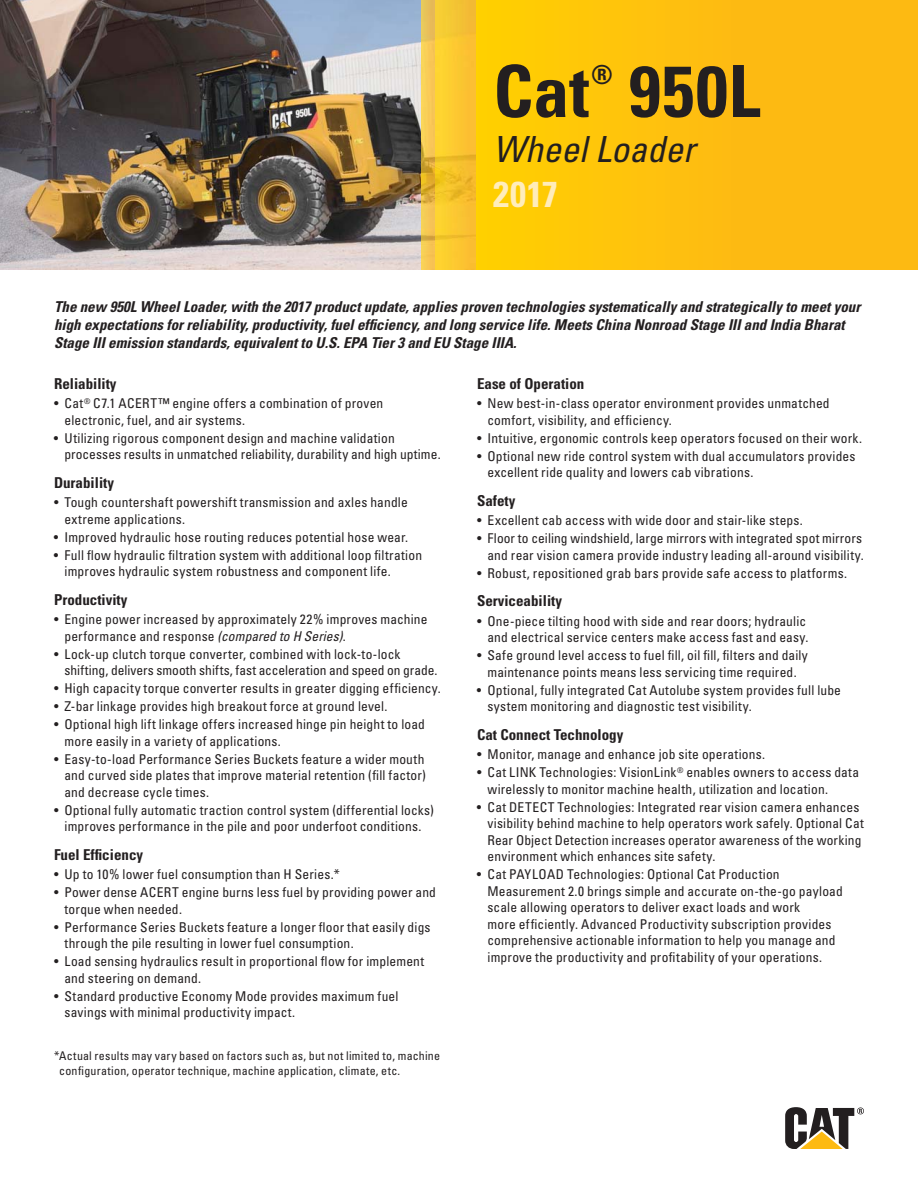
<style>
.page{position:relative;width:918px;height:1188px;background:#fff}
.page>*{position:absolute;margin:0;border:0;box-sizing:border-box;transform-origin:0 0}
.t1{font:700 condensed 72px "Univers LT Std";letter-spacing:.01em;color:#231f20}
.t2{font:italic condensed 36px/45px "Univers LT Std";color:#231f20}
.t3{font:700 condensed 26.25px "Univers LT Std";color:#231f20}
.t4{font:italic 700 condensed 15px/18px "Univers LT Std";color:#231f20}
.t5{font:700 condensed 15px "Univers LT Std";color:#231f20}
.t6{font:condensed 13.5px/16.5px "Univers LT Std";letter-spacing:.015em;color:#231f20}
.t7{font:condensed 12px/14.4px "Univers LT Std";letter-spacing:.02em;color:#231f20}
.s1{font-weight:700;font-style:normal;color:#ffedbc}
.s2{font-weight:700;font-style:normal;color:#ffecbb}
.s3{font-style:italic}
</style>
<div class="page">
<img style="left:0;top:0;width:435px;height:270px">
<svg style="left:475px;top:0;width:443px;height:270px;background:#fdc00d"></svg>
<svg style="left:435px;top:0;width:40px;height:270px;background:#f9c72f"></svg>
<div style="left:494px;top:182px;width:62px;height:25px;background:#ffcc03"></div>
<svg style="left:785px;top:1107px;width:79px;height:42px"></svg>
<p class="t1" style="left:493px;top:57px;width:98px">Cat</p>
<p class="t3" style="left:591px;top:62px;width:23px">®</p>
<p class="t1" style="left:629px;top:57px;width:133px">950L</p>
<p class="t2" style="left:493px;top:129px;width:203px">Wheel Loader<br><span class="s1">20</span><span class="s2">17</span></p>
<h5 class="t4" style="left:54px;top:299px;width:808px">The new 950L Wheel Loader, with the 2017 product update, applies proven technologies systematically and strategically to meet your high expectations for reliability, productivity, fuel efficiency, and long service life. Meets China Nonroad Stage III and India Bharat<br>Stage III emission standards, equivalent to U.S. EPA Tier 3 and EU Stage IIIA.</h5>
<h5 class="t5" style="left:54px;top:376px;width:64px">Reliability</h5>
<p class="t6" style="left:64px;top:396px;width:320px;text-indent:-10px">• Cat <sup>®</sup> C 7.1 ACER T ™ engine of fers a combination of proven electronic, fuel, and air systems.</p>
<p class="t6" style="left:64px;top:431px;width:378px;text-indent:-10px">• U tilizing rigorous component design and machine validation processes results in unmatched reliabilit y, durabilit y and high uptime.</p>
<h5 class="t5" style="left:54px;top:475px;width:61px">Durability</h5>
<p class="t6" style="left:64px;top:495px;width:345px;text-indent:-10px">• Tough countershaf t powershif t transmission and axles handle ex treme applications.</p>
<p class="t6" style="left:54px;top:530px;width:356px">• Improved hydraulic hose routing reduces potential hose wear.</p>
<p class="t6" style="left:64px;top:548px;width:359px;text-indent:-11px">• Full flow hydraulic filtration sys tem with additional loop filtration improves hydraulic system robustness and component life.</p>
<h5 class="t5" style="left:54px;top:592px;width:75px">Productivity</h5>
<p class="t6" style="left:65px;top:612px;width:365px;text-indent:-11px">• Engine power increased by approximately 2 2% improves machine per formance and response <span class="s3">(compared to H Series)</span>.</p>
<p class="t6" style="left:65px;top:647px;width:375px;text-indent:-11px">• Lock-up clutch torque conver ter, combined with lock-to-lock<br>shif ting, delivers smooth shif ts, fast acceleration and speed on grade.</p>
<p class="t6" style="left:54px;top:681px;width:388px">• High capacit y torque conver ter results in greater digging ef ficiency.</p>
<p class="t6" style="left:54px;top:699px;width:335px">• Z-bar linkage provides high breakout force at ground level.</p>
<p class="t6" style="left:65px;top:717px;width:362px;text-indent:-11px">• Optional high lif t linkage of fers increased hinge pin height to load more easily in a variet y of applications.</p>
<p class="t6" style="left:65px;top:752px;width:363px;text-align:justify;text-indent:-11px">• Easy-to-load Per formance Series Buckets feature a wider mouth and cur ved side plates that improve material retention (fill factor) and decrease cycle times.</p>
<p class="t6" style="left:54px;top:803px;width:381px;text-align:center">• Optional fully automatic traction control system (dif ferential locks) improves per formance in the pile and poor under foot conditions.</p>
<h5 class="t5" style="left:54px;top:847px;width:91px">Fuel Efficiency</h5>
<p class="t6" style="left:54px;top:867px;width:287px">• Up to 10% lower fuel consumption than H Series.*</p>
<p class="t6" style="left:65px;top:885px;width:373px;text-indent:-11px">• Power dense ACER T engine burns less fuel by providing power and torque when needed.</p>
<p class="t6" style="left:65px;top:920px;width:368px;text-indent:-11px">• Per formance Series Buckets feature a longer floor that easily digs through the pile resulting in lower fuel consumption.</p>
<p class="t6" style="left:65px;top:954px;width:361px;text-indent:-11px">• Load sensing hydraulics result in propor tional flow for implement and steering on demand.</p>
<p class="t6" style="left:64px;top:989px;width:335px;text-indent:-10px">• S tandard productive Economy Mode provides maximum fuel savings with minimal productivit y impact .</p>
<h5 class="t5" style="left:477px;top:376px;width:109px">Ease of Operation</h5>
<p class="t6" style="left:488px;top:396px;width:344px;text-indent:-11px">• New best-in-class operator environment provides unmatched comfor t, visibilit y, and ef ficiency.</p>
<p class="t6" style="left:477px;top:431px;width:387px">• Intuitive, ergonomic controls keep operators focused on their work.</p>
<p class="t6" style="left:488px;top:449px;width:369px;text-indent:-11px">• Optional new ride control sys tem with dual accumulators provides excellent ride qualit y and lowers cab vibrations.</p>
<h5 class="t5" style="left:477px;top:493px;width:40px">Safety</h5>
<p class="t6" style="left:477px;top:513px;width:327px">• E xcellent cab access with wide door and stair-like steps.</p>
<p class="t6" style="left:477px;top:531px;width:388px;text-align:right">• Floor to ceiling windshield, large mirrors with integrated spot mirrors and rear vision camera provide industr y leading all-around visibilit y.</p>
<p class="t6" style="left:477px;top:566px;width:372px">• Robust , repositioned grab bars provide safe access to plat forms.</p>
<h5 class="t5" style="left:477px;top:594px;width:87px">Serviceability</h5>
<p class="t6" style="left:477px;top:614px;width:333px;text-align:right">• One-piece tilting hood with side and rear doors; hydraulic and electrical ser vice centers make access fas t and easy.</p>
<p class="t6" style="left:477px;top:648px;width:332px;text-align:center">• Safe ground level access to fuel fill, oil fill, filters and daily maintenance points means less ser vicing time required.</p>
<p class="t6" style="left:487px;top:683px;width:355px;text-indent:-11px">• Optional, fully integrated Cat Autolube system provides full lube system monitoring and diagnostic tes t visibilit y.</p>
<h5 class="t5" style="left:477px;top:727px;width:148px">Cat Connect Technology</h5>
<p class="t6" style="left:477px;top:747px;width:290px">• Monitor, manage and enhance job site operations.</p>
<p class="t6" style="left:488px;top:765px;width:373px;text-indent:-11px">• Cat LINK Technologies: VisionL ink<sup>®</sup> enables owners to access data wirelessly to monitor machine health, utilization and location.</p>
<p class="t6" style="left:488px;top:800px;width:378px;text-indent:-11px">• Cat DE TEC T Technologies: Integrated rear vision camera enhances visibilit y behind machine to help operators work safely. Optional Cat Rear Object Detection increases operator awareness of the working environment which enhances site safet y.</p>
<p class="t6" style="left:487px;top:867px;width:357px;text-indent:-10px">• Cat PAY LOAD Technologies: Optional Cat Production Measurement 2 .0 brings simple and accurate on-the-go payload scale allowing operators to deliver exact loads and work<br>more ef ficiently. Advanced Productivit y subscription provides comprehensive actionable information to help you manage and improve the productivit y and profi tabilit y of your operations.</p>
<p class="t7" style="left:59px;top:1050px;width:382px;text-indent:-5px">*Actual results may var y based on factors such as, but not limited to, machine configuration, operator technique, machine application, climate, etc.</p>
</div>
